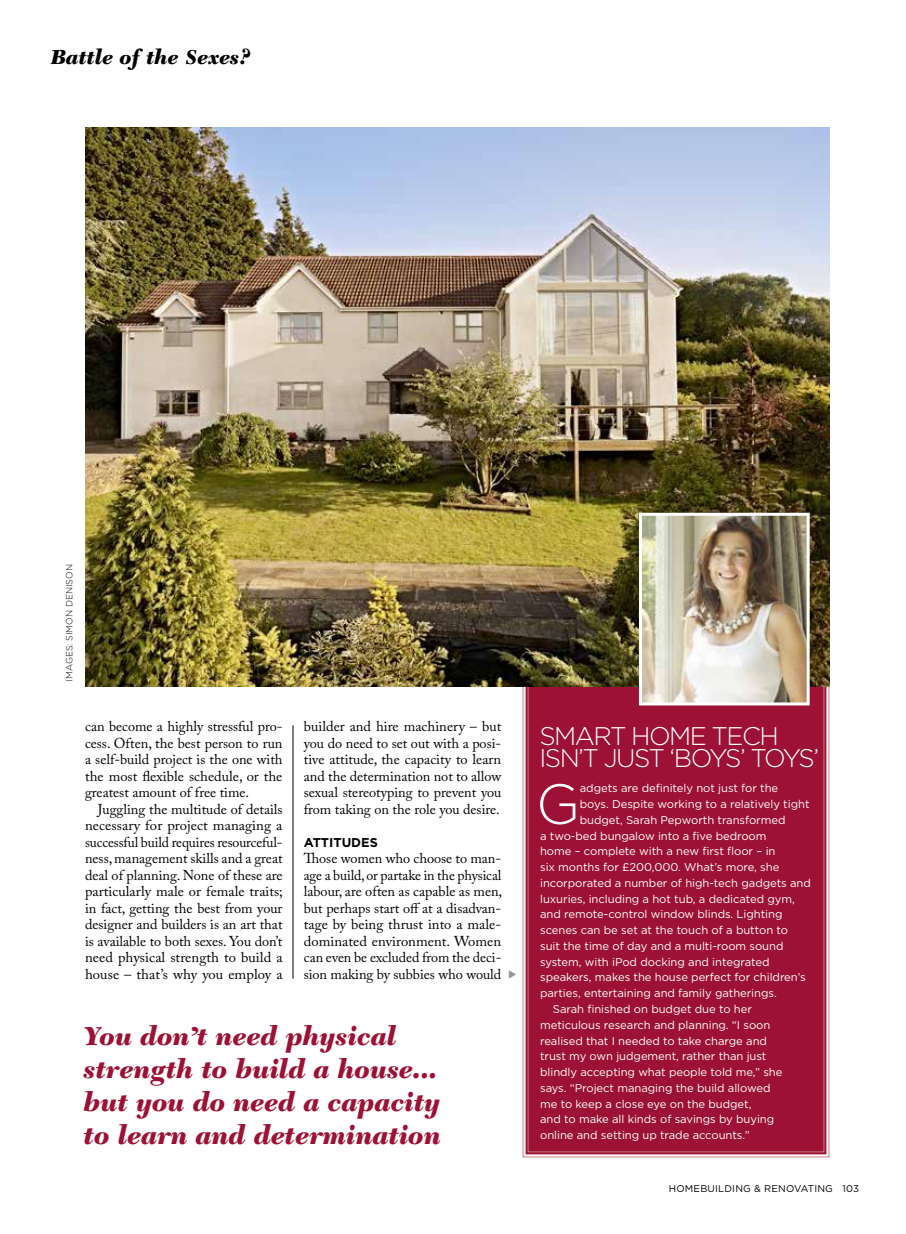
<style>
.page{position:relative;width:906px;height:1234px;background:#fff}
.page>*{position:absolute;margin:0;border:0;box-sizing:border-box;transform-origin:0 0}
.t1{font:300 56.25px "Gotham";color:#fff}
.t2{font:italic 900 27px/33px "New Caledonia";color:#9c1134}
.t3{font:300 25.5px/22.5px "Gotham";letter-spacing:-.06em;color:#fff}
.t4{font:italic 900 21px "New Caledonia";color:#000}
.t5{font:14.25px/16.5px "Adobe Caslon Pro";color:#000;text-align:justify}
.t6{font:700 12.75px "Gotham";color:#000}
.t7{font:11.25px "Gotham";letter-spacing:-.005em;color:#fff}
.t8{font:9.75px "Gotham";letter-spacing:.02em;color:#000}
.t9{font:300 9px "Gotham";color:#000}
</style>
<div class="page">
<svg style="left:522px;top:611px;width:308px;height:546px"></svg>
<div style="left:527px;top:686px;width:298px;height:466px;background:#9c1134"></div>
<img style="left:85px;top:128px;width:744px;height:558px">
<img style="left:643px;top:516px;width:162px;height:185px">
<div style="left:639px;top:512px;width:170px;height:193px;border:3px solid #fff"></div>
<hr style="left:293px;top:725px;width:1px;height:253px;background:#000">
<h3 class="t4" style="left:51px;top:44px;width:202px">Battle of the Sexes?</h3>
<p class="t9" style="left:64px;top:681px;width:119px;rotate:-90deg">IMAGES: SIMON DENISON</p>
<p class="t5" style="left:85px;top:717px;width:199px">can become a highly stressful pro&shy;cess. Often, the best person to run a self-build project is the one with the most flexible schedule, or the greatest amount of free time.</p>
<p class="t5" style="left:85px;top:800px;width:199px;text-indent:13px">Juggling the multitude of details necessary for project managing a successful build requires resourceful&shy;ness, management skills and a great deal of planning. None of these are particularly male or female traits; in fact, getting the best from your designer and builders is an art that is available to both sexes. You don’t need physical strength to build a house – that’s why you employ a</p>
<p class="t5" style="left:304px;top:717px;width:199px">builder and hire machinery – but you do need to set out with a posi&shy;tive attitude, the capacity to learn and the determination not to allow sexual stereotyping to prevent you from taking on the role you desire.</p>
<p class="t6" style="left:304px;top:834px;width:76px">ATTITUDES</p>
<p class="t5" style="left:304px;top:849px;width:200px">Those women who choose to man&shy;age a build, or partake in the physical labour, are often as capable as men, but perhaps start off at a disadvan&shy;tage by being thrust into a male&shy;dominated environment. Women can even be excluded from the deci&shy;sion making by subbies who would</p>
<h2 class="t2" style="left:84px;top:1019px;width:358px">You don’t need physical strength to build a house... but you do need a capacity to learn and determination</h2>
<h3 class="t3" style="left:539px;top:724px;width:281px">SMART HOME TECH<br>ISN’T JUST ‘BOYS’ TOYS’</h3>
<h1 class="t1" style="left:536px;top:773px;width:46px">G</h1>
<p class="t7" style="left:580px;top:782px;width:200px">adgets are definitely not just for the</p>
<p class="t7" style="left:580px;top:797px;width:231px">boys. Despite working to a relatively tight</p>
<p class="t7" style="left:580px;top:813px;width:207px">budget, Sarah Pepworth transformed</p>
<p class="t7" style="left:540px;top:829px;width:228px">a two-bed bungalow into a five bedroom</p>
<p class="t7" style="left:540px;top:845px;width:237px">home – complete with a new first floor – in</p>
<p class="t7" style="left:540px;top:860px;width:241px">six months for £200,000. What’s more, she</p>
<p class="t7" style="left:540px;top:876px;width:272px">incorporated a number of high-tech gadgets and</p>
<p class="t7" style="left:540px;top:892px;width:256px">luxuries, including a hot tub, a dedicated gym,</p>
<p class="t7" style="left:540px;top:908px;width:244px">and remote-control window blinds. Lighting</p>
<p class="t7" style="left:540px;top:923px;width:249px">scenes can be set at the touch of a button to</p>
<p class="t7" style="left:540px;top:939px;width:245px">suit the time of day and a multi-room sound</p>
<p class="t7" style="left:540px;top:955px;width:231px">system, with iPod docking and integrated</p>
<p class="t7" style="left:540px;top:971px;width:267px">speakers, makes the house perfect for children’s</p>
<p class="t7" style="left:540px;top:986px;width:238px">parties, entertaining and family gatherings.</p>
<p class="t7" style="left:553px;top:1002px;width:201px">Sarah finished on budget due to her</p>
<p class="t7" style="left:540px;top:1018px;width:232px">meticulous research and planning. “I soon</p>
<p class="t7" style="left:540px;top:1034px;width:228px">realised that I needed to take charge and</p>
<p class="t7" style="left:540px;top:1049px;width:228px">trust my own judgement, rather than just</p>
<p class="t7" style="left:540px;top:1065px;width:244px">blindly accepting what people told me,” she</p>
<p class="t7" style="left:540px;top:1081px;width:232px">says. “Project managing the build allowed</p>
<p class="t7" style="left:540px;top:1097px;width:213px">me to keep a close eye on the budget,</p>
<p class="t7" style="left:540px;top:1112px;width:236px">and to make all kinds of savings by buying</p>
<p class="t7" style="left:540px;top:1128px;width:211px">online and setting up trade accounts.”</p>
<p class="t8" style="left:669px;top:1182px;width:192px">HOMEBUILDING &amp; RENOVATING 103</p>
</div>
